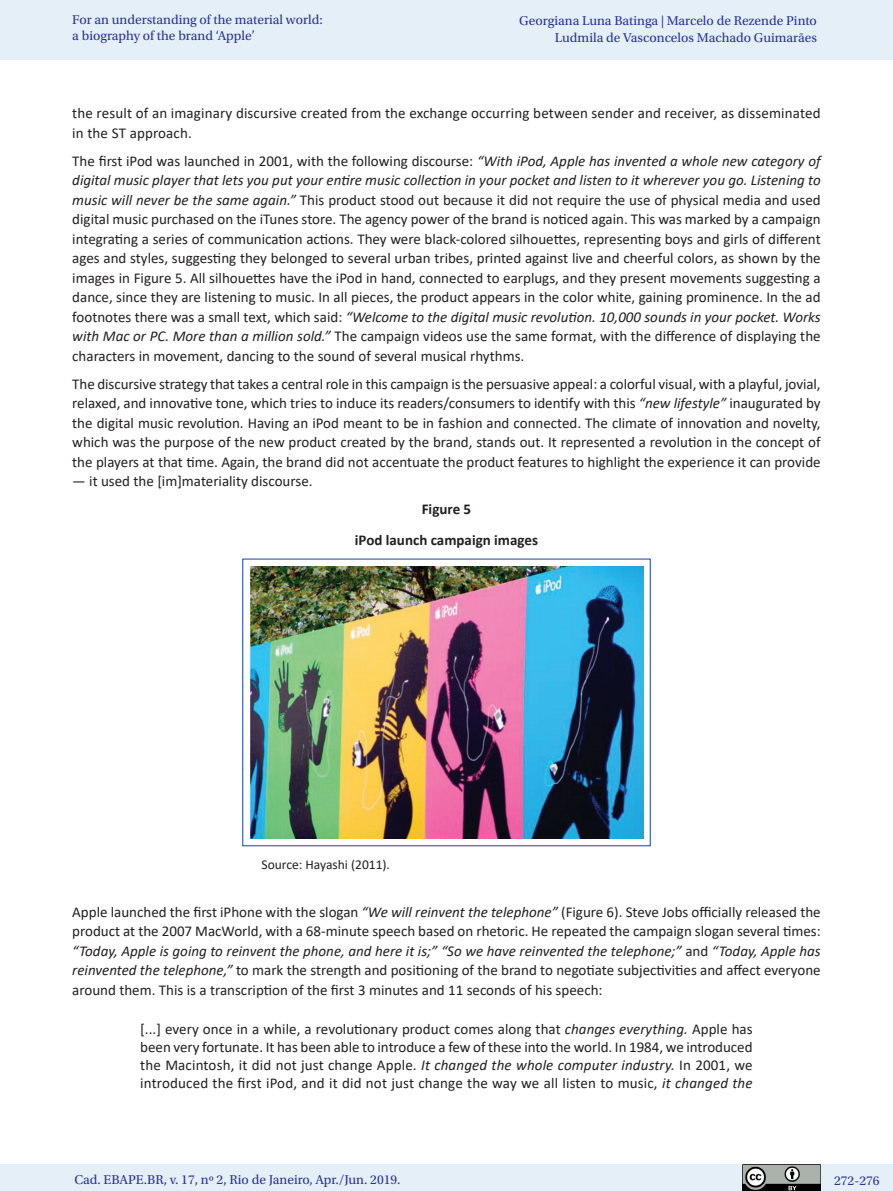
<style>
.page{position:relative;width:893px;height:1191px;background:#fff}
.page>*{position:absolute;margin:0;border:0;box-sizing:border-box;transform-origin:0 0}
._06_0_texto{font:15px/19.5px "Calibri";color:#231f20;text-align:justify}
._06_2_citação{font:15px/18px "Calibri";letter-spacing:.01em;color:#231f20;text-align:justify}
._08_2_tabela_titulo{font:700 15px "Calibri";color:#231f20}
.t1{font:13.5px/16.5px "Utopia Std";color:#2b3393}
._00__fonte_legenda_f{font:13.5px "Calibri";color:#231f20}
.s1{font-style:italic}
</style>
<div class="page">
<div style="left:0;top:0;width:893px;height:60px;background:#e4eff8"></div>
<div style="left:0;top:1164px;width:893px;height:27px;background:#e4eff8"></div>
<img style="left:743px;top:1164px;width:78px;height:27px">
<img style="left:250px;top:566px;width:393px;height:272px">
<p class="t1" style="left:72px;top:11px;width:252px">For an understanding of the material world: a biography of the brand ‘Apple’</p>
<p class="t1" style="left:519px;top:13px;width:299px;text-align:right">Georgiana Luna Batinga | Marcelo de Rezende Pinto<br>Ludmila de Vasconcelos Machado Guimarães</p>
<p class="_06_0_texto" style="left:72px;top:102px;width:750px;line-height:20.2px">the result of an imaginary discursive created from the exchange occurring between sender and receiver, as disseminated in the ST approach.</p>
<p class="_06_0_texto" style="left:72px;top:151px;width:750px">The first iPod was launched in 2001, with the following discourse: <span class="s1">“With iPod, Apple has invented a whole new category of digital music player that lets you put your entire music collection in your pocket and listen to it wherever you go. Listening to music will never be the same again.”</span> This product stood out because it did not require the use of physical media and used digital music purchased on the iTunes store. The agency power of the brand is noticed again. This was marked by a campaign integrating a series of communication actions. They were black-colored silhouettes, representing boys and girls of different ages and styles, suggesting they belonged to several urban tribes, printed against live and cheerful colors, as shown by the images in Figure 5. All silhouettes have the iPod in hand, connected to earplugs, and they present movements suggesting a dance, since they are listening to music. In all pieces, the product appears in the color white, gaining prominence. In the ad footnotes there was a small text, which said: <span class="s1">“Welcome to the digital music revolution. 10,000 sounds in your pocket. Works with Mac or PC. More than a million sold.”</span> The campaign videos use the same format, with the difference of displaying the characters in movement, dancing to the sound of several musical rhythms.</p>
<p class="_06_0_texto" style="left:72px;top:374px;width:750px">The discursive strategy that takes a central role in this campaign is the persuasive appeal: a colorful visual, with a playful, jovial, relaxed, and innovative tone, which tries to induce its readers/consumers to identify with this <span class="s1">“new lifestyle”</span> inaugurated by the digital music revolution. Having an iPod meant to be in fashion and connected. The climate of innovation and novelty, which was the purpose of the new product created by the brand, stands out. It represented a revolution in the concept of the players at that time. Again, the brand did not accentuate the product features to highlight the experience it can provide</p>
<p class="_06_0_texto" style="left:72px;top:471px;width:242px">— it used the [im]materiality discourse.</p>
<p class="_08_2_tabela_titulo" style="left:422px;top:498px;width:51px">Figure 5</p>
<p class="_08_2_tabela_titulo" style="left:355px;top:529px;width:185px">iPod launch campaign images</p>
<p class="_00__fonte_legenda_f" style="left:261px;top:855px;width:130px">Source: Hayashi (2011).</p>
<p class="_06_0_texto" style="left:72px;top:901px;width:750px">Apple launched the first iPhone with the slogan <span class="s1">“We will reinvent the telephone”</span> (Figure 6). Steve Jobs officially released the product at the 2007 MacWorld, with a 68-minute speech based on rhetoric. He repeated the campaign slogan several times: <span class="s1">“Today, Apple is going to reinvent the phone, and here it is;” “So we have reinvented the telephone;”</span> and <span class="s1">“Today, Apple has reinvented the telephone,”</span> to mark the strength and positioning of the brand to negotiate subjectivities and affect everyone around them. This is a transcription of the first 3 minutes and 11 seconds of his speech:</p>
<p class="_06_2_citação" style="left:140px;top:1019px;width:614px">[...] every once in a while, a revolutionary product comes along that <span class="s1">changes everything.</span> Apple has been very fortunate. It has been able to introduce a few of these into the world. In 1984, we introduced the Macintosh, it did not just change Apple. <span class="s1">It changed the whole computer industry.</span> In 2001, we introduced the first iPod, and it did not just change the way we all listen to music, <span class="s1">it changed the</span></p>
<p class="t1" style="left:74px;top:1171px;width:328px">Cad. EBAPE.BR, v. 17, nº 2, Rio de Janeiro, Apr./Jun. 2019.</p>
<p class="t1" style="left:834px;top:1172px;width:47px">272-276</p>
</div>
